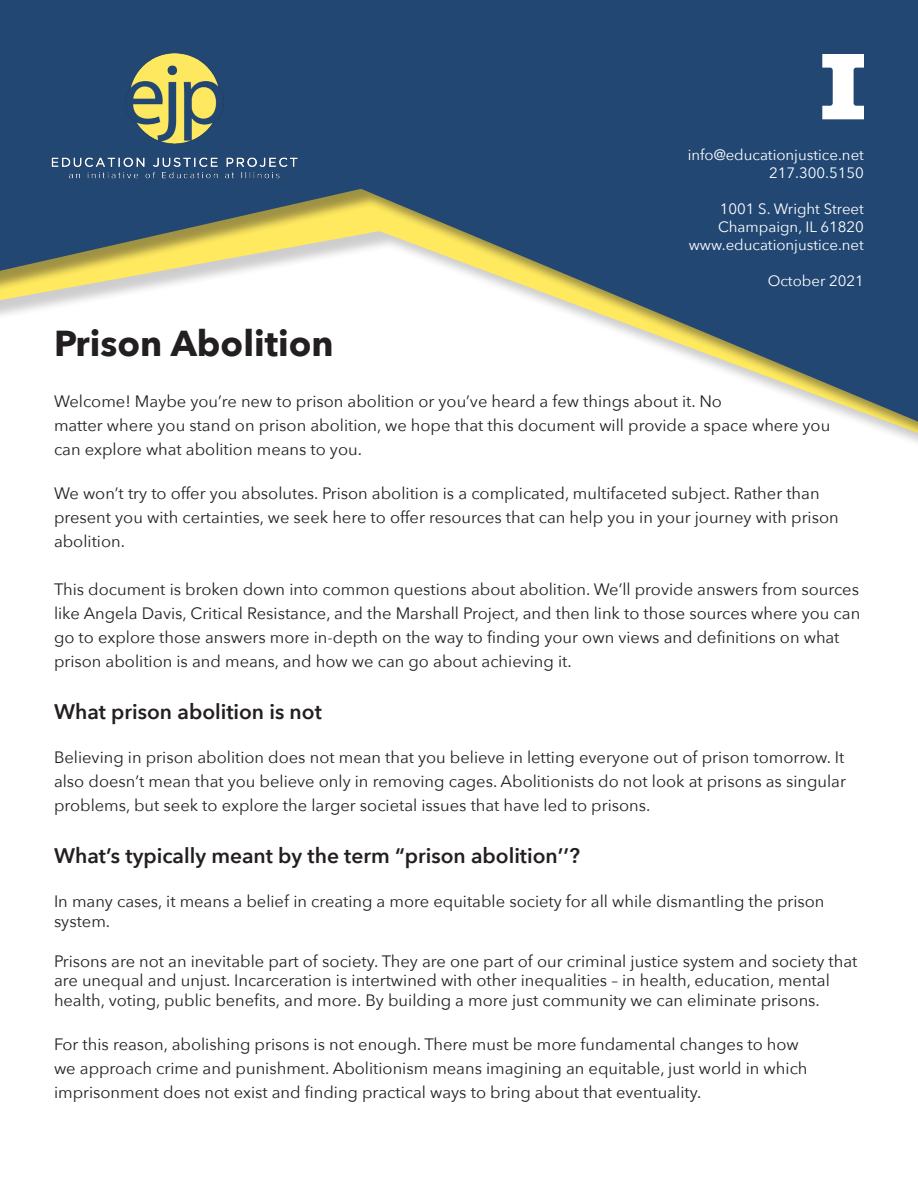
<style>
.page{position:relative;width:918px;height:1188px;background:#fff}
.page>*{position:absolute;margin:0;border:0;box-sizing:border-box;transform-origin:0 0}
.t1{font:700 36px "Avenir Next";color:#231f20}
.t2{font:600 21px "Avenir Next";color:#231f20}
.t3{font:16.5px/24px "Avenir Next";color:#231f20}
.t4{font:15px "Avenir Next";color:#fff}
</style>
<div class="page">
<svg style="left:0;top:0;width:918px;height:422px;fill:#224773"></svg>
<img style="left:38px;top:4px;width:273px;height:205px">
<svg style="left:822px;top:54px;width:42px;height:65px"></svg>
<p class="t1" style="left:54px;top:312px;width:281px">Prison Abolition</p>
<p class="t4" style="left:688px;top:142px;width:178px">info@educationjustice.net</p>
<p class="t4" style="left:769px;top:160px;width:96px">217.300.5150</p>
<p class="t4" style="left:720px;top:196px;width:146px">1001 S. Wright Street</p>
<p class="t4" style="left:718px;top:214px;width:147px">Champaign, IL 61820</p>
<p class="t4" style="left:689px;top:232px;width:177px">www.educationjustice.net</p>
<p class="t4" style="left:768px;top:268px;width:98px">October 2021</p>
<p class="t3" style="left:54px;top:389px;width:670px">Welcome! Maybe you’re new to prison abolition or you’ve heard a few things about it. No</p>
<p class="t3" style="left:54px;top:413px;width:778px">matter where you stand on prison abolition, we hope that this document will provide a space where you</p>
<p class="t3" style="left:54px;top:437px;width:309px">can explore what abolition means to you.</p>
<p class="t3" style="left:54px;top:481px;width:786px">We won’t try to offer you absolutes. Prison abolition is a complicated, multifaceted subject. Rather than present you with certainties, we seek here to offer resources that can help you in your journey with prison abolition.</p>
<p class="t3" style="left:54px;top:577px;width:808px">This document is broken down into common questions about abolition. We’ll provide answers from sources like Angela Davis, Critical Resistance, and the Marshall Project, and then link to those sources where you can go to explore those answers more in-depth on the way to finding your own views and definitions on what prison abolition is and means, and how we can go about achieving it.</p>
<p class="t2" style="left:54px;top:694px;width:269px">What prison abolition is not</p>
<p class="t3" style="left:54px;top:745px;width:794px;text-align:justify">Believing in prison abolition does not mean that you believe in letting everyone out of prison tomorrow. It also doesn’t mean that you believe only in removing cages. Abolitionists do not look at prisons as singular problems, but seek to explore the larger societal issues that have led to prisons.</p>
<p class="t2" style="left:54px;top:838px;width:528px">What’s typically meant by the term “prison abolition’’?</p>
<p class="t3" style="left:54px;top:891px;width:772px;line-height:19.8px">In many cases, it means a belief in creating a more equitable society for all while dismantling the prison system.</p>
<p class="t3" style="left:54px;top:950px;width:805px;line-height:19.8px">Prisons are not an inevitable part of society. They are one part of our criminal justice system and society that are unequal and unjust. Incarceration is intertwined with other inequalities – in health, education, mental health, voting, public benefits, and more. By building a more just community we can eliminate prisons.</p>
<p class="t3" style="left:54px;top:1032px;width:755px">For this reason, abolishing prisons is not enough. There must be more fundamental changes to how we approach crime and punishment. Abolitionism means imagining an equitable, just world in which imprisonment does not exist and finding practical ways to bring about that eventuality.</p>
</div>
